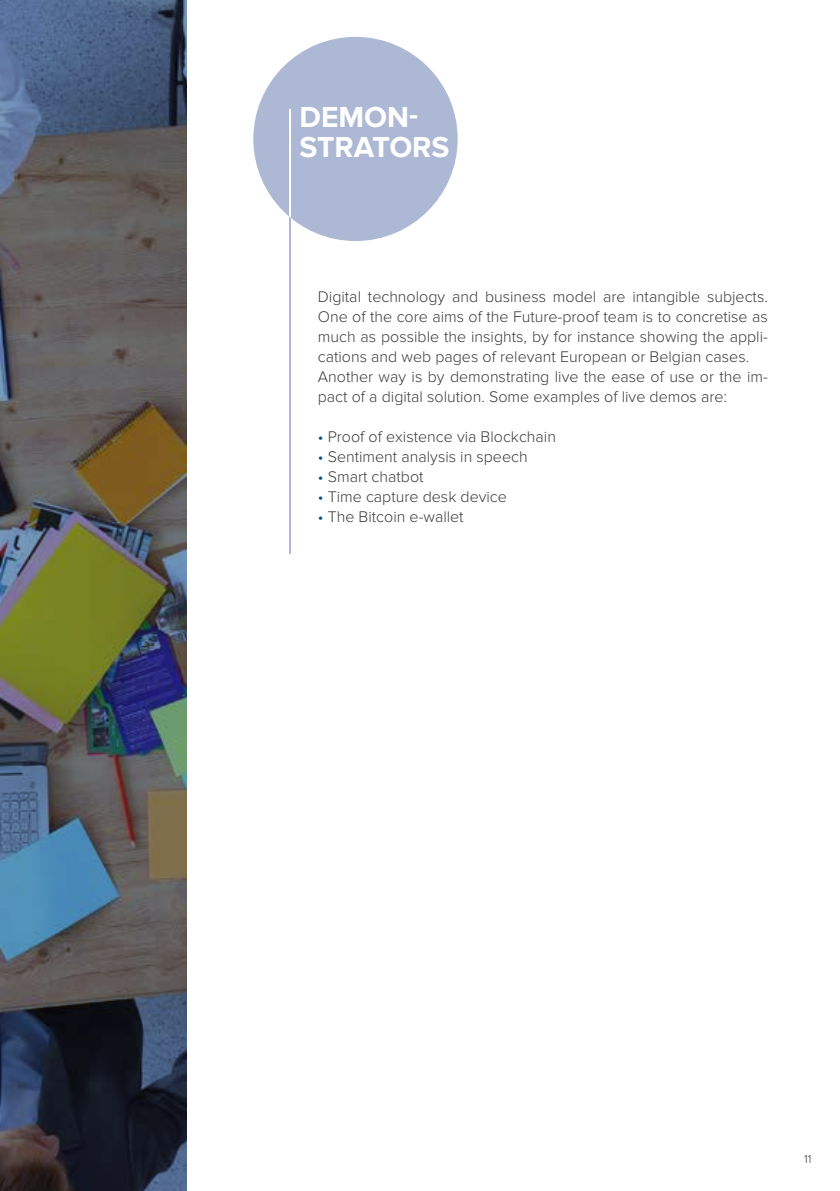
<style>
.page{position:relative;width:840px;height:1191px;background:#fff}
.page>*{position:absolute;margin:0;border:0;box-sizing:border-box;transform-origin:0 0}
.t1{font:700 30px/30px "Proxima Nova";color:#fff}
.t2{font:300 16px/20px "Proxima Nova";color:#3c3c3b}
.t3{font:300 12px "Proxima Nova";color:#3c3c3b}
.s1{color:#034d83}
</style>
<div class="page">
<hr style="left:289px;top:109px;width:2px;height:445px;background:#adb8d4">
<div style="left:253px;top:37px;width:204px;height:204px;background:#adb8d4;border-radius:50%"></div>
<hr style="left:289px;top:109px;width:2px;height:132px;background:#fff">
<img style="left:0;top:0;width:186px;height:1191px">
<h1 class="t1" style="left:299px;top:103px;width:151px">DEMON-<br>STRATORS</h1>
<p class="t2" style="left:317px;top:287px;width:451px">Digital technology and business model are intangible subjects.<br>One of the core aims of the Future-proof team is to concretise as much as possible the insights, by for instance showing the appli&shy;cations and web pages of relevant European or Belgian cases.<br>Another way is by demonstrating live the ease of use or the im&shy;pact of a digital solution. Some examples of live demos are:</p>
<p class="t2" style="left:317px;top:427px;width:239px"><span class="s1">•</span> Proof of existence via Blockchain</p>
<p class="t2" style="left:317px;top:447px;width:211px"><span class="s1">•</span> Sentiment analysis in speech</p>
<p class="t2" style="left:317px;top:467px;width:107px"><span class="s1">•</span> Smart chatbot</p>
<p class="t2" style="left:317px;top:487px;width:190px"><span class="s1">•</span> Time capture desk device</p>
<p class="t2" style="left:317px;top:507px;width:147px"><span class="s1">•</span> The Bitcoin e-wallet</p>
<p class="t3" style="left:803px;top:1151px;width:9px">11</p>
</div>
